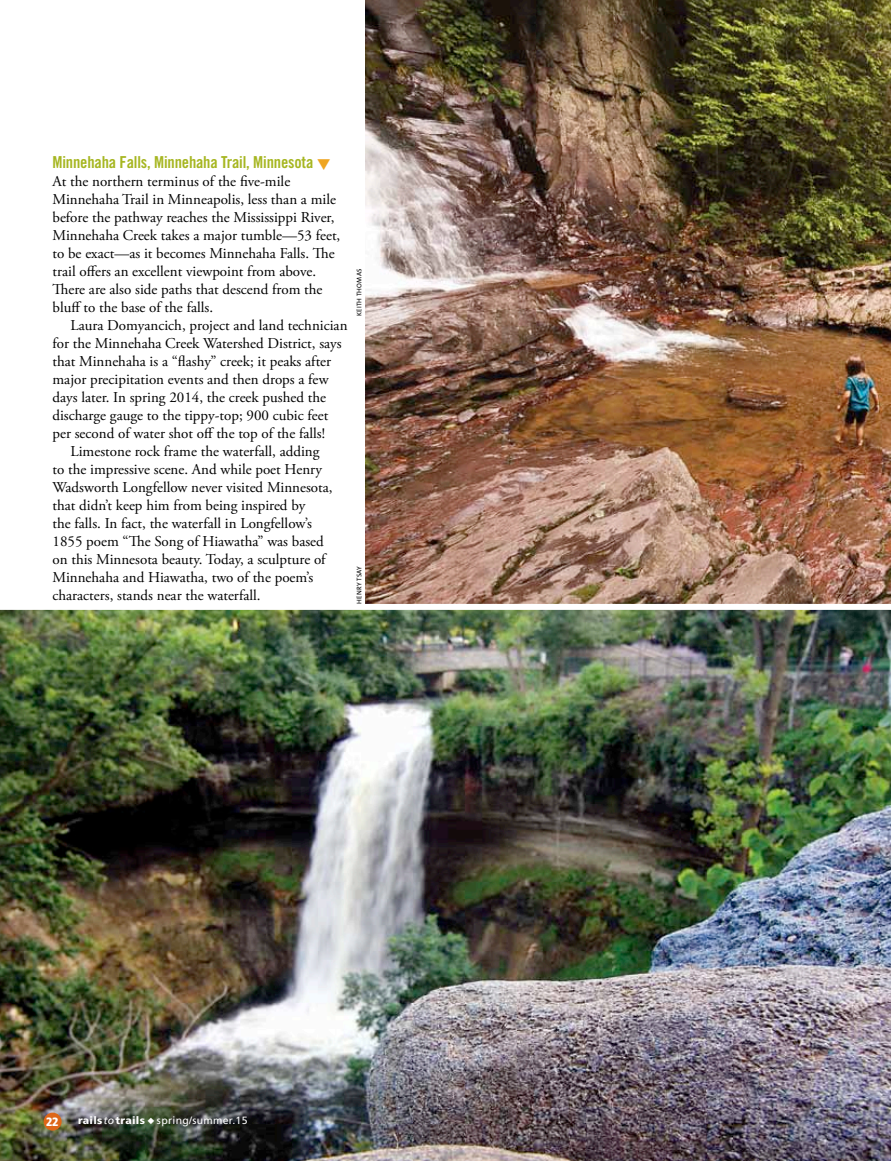
<style>
.page{position:relative;width:891px;height:1161px;background:#fff}
.page>*{position:absolute;margin:0;border:0;box-sizing:border-box;transform-origin:0 0}
.t1{font:16.5px "Trade Gothic Bold Cond Twenty";letter-spacing:-.01em;color:#a6b621}
.t2{font:15px "Adobe Garamond Pro";color:#000}
.t3{font:900 condensed 12px "Frutiger";color:#fff}
.t4{font:10.5px "Frutiger";letter-spacing:.03em;color:#fff}
.t5{font:6.75px "The Sans";letter-spacing:.035em;color:#000}
.s1{color:#efa521}
.s2{font-weight:900}
.s3{font-style:italic}
</style>
<div class="page">
<img style="left:365px;top:0;width:526px;height:604px">
<img style="left:0;top:610px;width:891px;height:551px">
<div style="left:44px;top:1113px;width:18px;height:18px;background:#dd6618;border-radius:50%"></div>
<p class="t1" style="left:52px;top:152px;width:280px">Minnehaha Falls, Minnehaha Trail, Minnesota <span class="s1">❑</span></p>
<p class="t2" style="left:53px;top:172px;width:239px">At the northern terminus of the five-mile</p>
<p class="t2" style="left:53px;top:190px;width:285px">Minnehaha Trail in Minneapolis, less than a mile</p>
<p class="t2" style="left:53px;top:208px;width:283px">before the pathway reaches the Mississippi River,</p>
<p class="t2" style="left:53px;top:226px;width:289px">Minnehaha Creek takes a major tumble—53 feet,</p>
<p class="t2" style="left:53px;top:244px;width:284px">to be exact—as it becomes Minnehaha Falls. The</p>
<p class="t2" style="left:53px;top:262px;width:265px">trail offers an excellent viewpoint from above.</p>
<p class="t2" style="left:53px;top:280px;width:271px">There are also side paths that descend from the</p>
<p class="t2" style="left:53px;top:298px;width:162px">bluff to the base of the falls.</p>
<p class="t2" style="left:71px;top:316px;width:279px">Laura Domyancich, project and land technician</p>
<p class="t2" style="left:53px;top:334px;width:291px">for the Minnehaha Creek Watershed District, says</p>
<p class="t2" style="left:53px;top:352px;width:280px">that Minnehaha is a “flashy” creek; it peaks after</p>
<p class="t2" style="left:53px;top:370px;width:278px">major precipitation events and then drops a few</p>
<p class="t2" style="left:53px;top:388px;width:275px">days later. In spring 2014, the creek pushed the</p>
<p class="t2" style="left:53px;top:406px;width:277px">discharge gauge to the tippy-top; 900 cubic feet</p>
<p class="t2" style="left:53px;top:424px;width:274px">per second of water shot off the top of the falls!</p>
<p class="t2" style="left:71px;top:442px;width:250px">Limestone rock frame the waterfall, adding</p>
<p class="t2" style="left:53px;top:460px;width:271px">to the impressive scene. And while poet Henry</p>
<p class="t2" style="left:53px;top:478px;width:282px">Wadsworth Longfellow never visited Minnesota,</p>
<p class="t2" style="left:53px;top:496px;width:254px">that didn’t keep him from being inspired by</p>
<p class="t2" style="left:53px;top:514px;width:261px">the falls. In fact, the waterfall in Longfellow’s</p>
<p class="t2" style="left:53px;top:532px;width:273px">1855 poem “The Song of Hiawatha” was based</p>
<p class="t2" style="left:53px;top:550px;width:275px">on this Minnesota beauty. Today, a sculpture of</p>
<p class="t2" style="left:53px;top:568px;width:262px">Minnehaha and Hiawatha, two of the poem’s</p>
<p class="t2" style="left:53px;top:586px;width:210px">characters, stands near the waterfall.</p>
<p class="t5" style="left:354px;top:316px;width:49px;rotate:-90deg">Keith thomas</p>
<p class="t5" style="left:354px;top:604px;width:39px;rotate:-90deg">H enry Tsay</p>
<p class="t3" style="left:46px;top:1114px;width:14px">22</p>
<p class="t4" style="left:78px;top:1115px;width:171px"><span class="s2">rails</span><span class="s3">to</span><span class="s2">trails</span> ◆ spring/summer.15</p>
</div>
